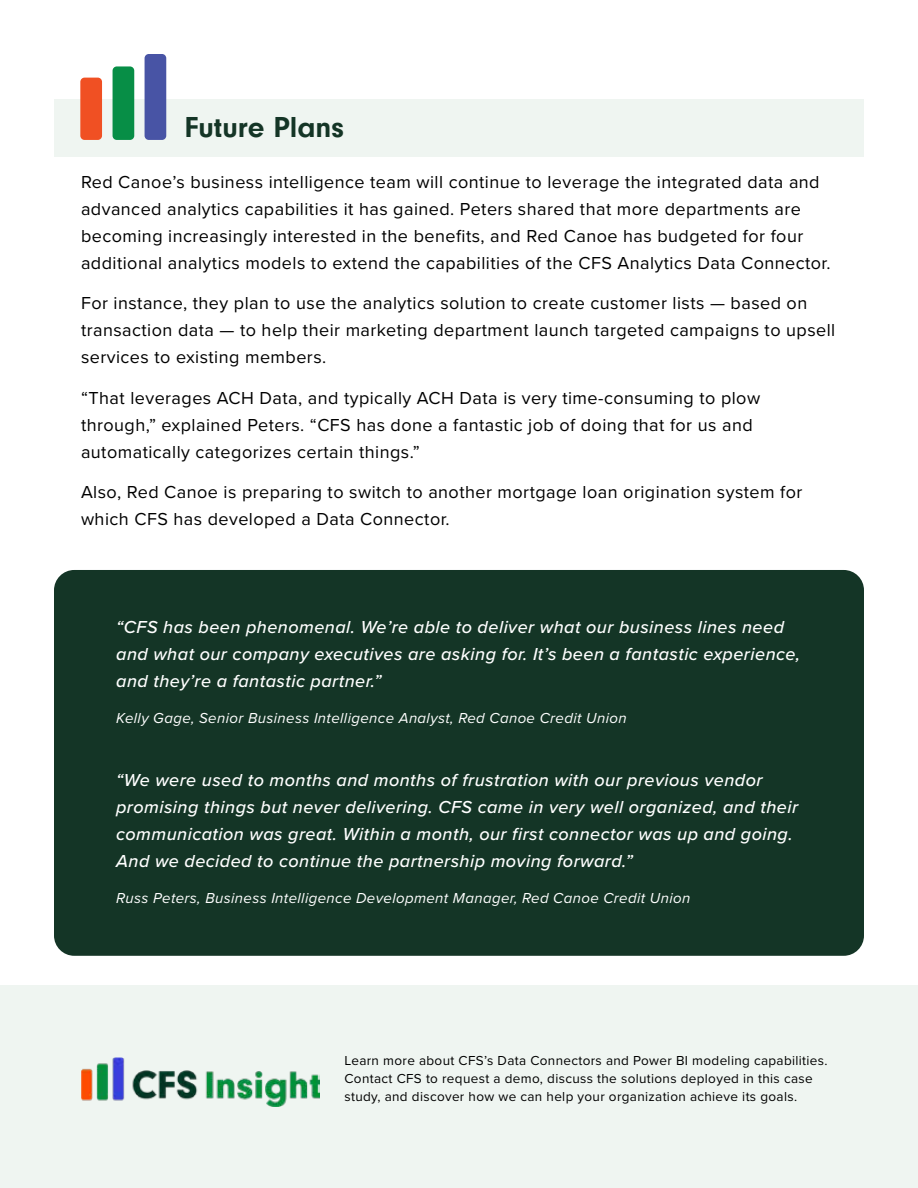
<style>
.page{position:relative;width:918px;height:1188px;background:#fff}
.page>*{position:absolute;margin:0;border:0;box-sizing:border-box;transform-origin:0 0}
.t1{font:700 30px "Neuzeit Gro";color:#143526}
.t2{font:18px/27px "Proxima Nova";letter-spacing:.025em;color:#000}
.t3{font:italic 500 18px/27px "Proxima Nova";letter-spacing:.025em;color:#fff}
.t4{font:italic 15px "Proxima Nova";letter-spacing:.025em;color:#fff}
.t5{font:13.5px/18px "Proxima Nova";letter-spacing:.025em;color:#000}
</style>
<div class="page">
<div style="left:0;top:986px;width:918px;height:202px;background:#eff5f1"></div>
<img style="left:81px;top:1058px;width:239px;height:49px">
<div style="left:54px;top:570px;width:810px;height:386px;background:#143526;border-radius:20px"></div>
<div style="left:54px;top:99px;width:810px;height:57px;background:#eff5f1"></div>
<div style="left:80px;top:78px;width:22px;height:62px;background:#f05023;border-radius:4px"></div>
<div style="left:113px;top:66px;width:21px;height:74px;background:#078e46;border-radius:4px"></div>
<div style="left:145px;top:54px;width:21px;height:86px;background:#4854a5;border-radius:4px"></div>
<h1 class="t1" style="left:184px;top:110px;width:161px">Future Plans</h1>
<p class="t2" style="left:81px;top:168px;width:751px">Red Canoe’s business intelligence team will continue to leverage the integrated data and advanced analytics capabilities it has gained. Peters shared that more departments are becoming increasingly interested in the benefits, and Red Canoe has budgeted for four additional analytics models to extend the capabilities of the CFS Analytics Data Connector.</p>
<p class="t2" style="left:81px;top:289px;width:756px">For instance, they plan to use the analytics solution to create customer lists — based on transaction data — to help their marketing department launch targeted campaigns to upsell services to existing members.</p>
<p class="t2" style="left:81px;top:384px;width:681px">“That leverages ACH Data, and typically ACH Data is very time-consuming to plow through,” explained Peters. “CFS has done a fantastic job of doing that for us and automatically categorizes certain things.”</p>
<p class="t2" style="left:81px;top:478px;width:723px">Also, Red Canoe is preparing to switch to another mortgage loan origination system for which CFS has developed a Data Connector.</p>
<p class="t3" style="left:116px;top:613px;width:686px">“CFS has been phenomenal. We’re able to deliver what our business lines need and what our company executives are asking for. It’s been a fantastic experience, and they’re a fantastic partner.”</p>
<p class="t4" style="left:116px;top:707px;width:512px">Kelly Gage, Senior Business Intelligence Analyst, Red Canoe Credit Union</p>
<p class="t3" style="left:116px;top:766px;width:684px">“We were used to months and months of frustration with our previous vendor promising things but never delivering. CFS came in very well organized, and their communication was great. Within a month, our first connector was up and going.<br>And we decided to continue the partnership moving forward.”</p>
<p class="t4" style="left:116px;top:887px;width:576px">Russ Peters, Business Intelligence Development Manager, Red Canoe Credit Union</p>
<p class="t5" style="left:345px;top:1051px;width:485px">Learn more about CFS’s Data Connectors and Power BI modeling capabilities.<br>Contact CFS to request a demo, discuss the solutions deployed in this case study, and discover how we can help your organization achieve its goals.</p>
</div>
